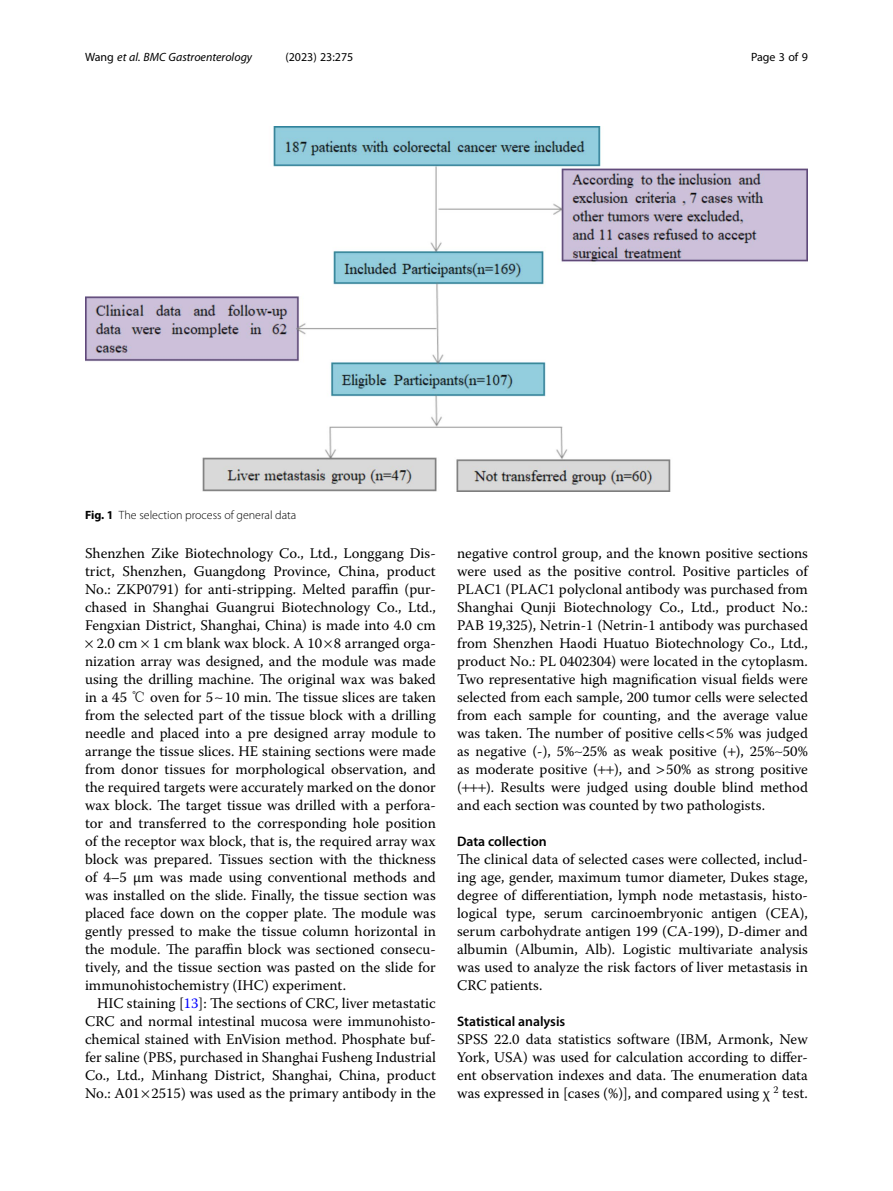
<style>
.page{position:relative;width:893px;height:1191px;background:#fff}
.page>*{position:absolute;margin:0;border:0;box-sizing:border-box;transform-origin:0 0}
.Body_Text{font:14.7px/18px "Warnock Pro";color:#000;text-align:justify}
.Body_Text_Indent{font:14.7px/18px "Warnock Pro";color:#000;text-align:justify}
.Head_2{font:600 13.8px "Myriad Pro";color:#000}
.Figure_Caption{font:300 12px "Myriad Pro";color:#000}
.t1{font:italic 12px "Myriad Pro";color:#000}
.t2{font:12px "Myriad Pro";color:#000}
.s1{font-style:normal}
.s2{font-weight:700}
.s3{font-family:"Sim Sun"}
.s4{color:#00f}
</style>
<div class="page">
<img style="left:85px;top:126px;width:723px;height:366px">
<p class="t1" style="left:85px;top:50px;width:169px"><span class="s1">Wang</span> et al. BMC Gastroenterology</p>
<p class="t2" style="left:285px;top:50px;width:70px">(2023) 23:275</p>
<p class="t2" style="left:751px;top:50px;width:58px">Page 3 of 9</p>
<p class="Figure_Caption" style="left:85px;top:508px;width:213px"><span class="s2">Fig. 1</span> The selection process of general data</p>
<p class="Body_Text" style="left:85px;top:544px;width:352px">Shenzhen Zike Biotechnology Co., Ltd., Longgang Dis-</p>
<p class="Body_Text" style="left:85px;top:562px;width:352px">trict, Shenzhen, Guangdong Province, China, product</p>
<p class="Body_Text" style="left:85px;top:580px;width:352px">No.: ZKP0791) for anti-stripping. Melted paraffin (pur-</p>
<p class="Body_Text" style="left:85px;top:598px;width:352px">chased in Shanghai Guangrui Biotechnology Co., Ltd.,</p>
<p class="Body_Text" style="left:85px;top:616px;width:352px">Fengxian District, Shanghai, China) is made into 4.0 cm</p>
<p class="Body_Text" style="left:97px;top:634px;width:341px">2.0 cm 1 cm blank wax block. A 10 8 arranged orga-</p>
<p class="Body_Text" style="left:85px;top:652px;width:352px">nization array was designed, and the module was made</p>
<p class="Body_Text" style="left:85px;top:670px;width:352px">using the drilling machine. The original wax was baked</p>
<p class="Body_Text" style="left:85px;top:688px;width:352px">in a 45 <span class="s3">℃</span> oven for 5 10 min. The tissue slices are taken</p>
<p class="Body_Text" style="left:85px;top:706px;width:352px">from the selected part of the tissue block with a drilling</p>
<p class="Body_Text" style="left:85px;top:724px;width:352px">needle and placed into a pre designed array module to</p>
<p class="Body_Text" style="left:85px;top:742px;width:352px">arrange the tissue slices. HE staining sections were made</p>
<p class="Body_Text" style="left:85px;top:760px;width:352px">from donor tissues for morphological observation, and</p>
<p class="Body_Text" style="left:85px;top:778px;width:352px">the required targets were accurately marked on the donor</p>
<p class="Body_Text" style="left:85px;top:796px;width:352px">wax block. The target tissue was drilled with a perfora-</p>
<p class="Body_Text" style="left:85px;top:814px;width:352px">tor and transferred to the corresponding hole position</p>
<p class="Body_Text" style="left:85px;top:832px;width:352px">of the receptor wax block, that is, the required array wax</p>
<p class="Body_Text" style="left:85px;top:850px;width:352px">block was prepared. Tissues section with the thickness</p>
<p class="Body_Text" style="left:85px;top:868px;width:352px">of 4–5 μm was made using conventional methods and</p>
<p class="Body_Text" style="left:85px;top:886px;width:352px">was installed on the slide. Finally, the tissue section was</p>
<p class="Body_Text" style="left:85px;top:904px;width:352px">placed face down on the copper plate. The module was</p>
<p class="Body_Text" style="left:85px;top:922px;width:352px">gently pressed to make the tissue column horizontal in</p>
<p class="Body_Text" style="left:85px;top:940px;width:352px">the module. The paraffin block was sectioned consecu-</p>
<p class="Body_Text" style="left:85px;top:958px;width:352px">tively, and the tissue section was pasted on the slide for</p>
<p class="Body_Text" style="left:85px;top:976px;width:263px">immunohistochemistry (IHC) experiment.</p>
<p class="Body_Text_Indent" style="left:85px;top:994px;width:352px;text-indent:12px">HIC staining [<span class="s4">13</span>]: The sections of CRC, liver metastatic CRC and normal intestinal mucosa were immunohisto&shy;chemical stained with EnVision method. Phosphate buf&shy;fer saline (PBS, purchased in Shanghai Fusheng Industrial Co., Ltd., Minhang District, Shanghai, China, product No.: A01 2515) was used as the primary antibody in the</p>
<p class="Body_Text_Indent" style="left:457px;top:544px;width:352px">negative control group, and the known positive sections were used as the positive control. Positive particles of PLAC1 (PLAC1 polyclonal antibody was purchased from Shanghai Qunji Biotechnology Co., Ltd., product No.:<br>PAB 19,325), Netrin-1 (Netrin-1 antibody was purchased from Shenzhen Haodi Huatuo Biotechnology Co., Ltd., product No.: PL 0402304) were located in the cytoplasm.<br>Two representative high magnification visual fields were selected from each sample, 200 tumor cells were selected from each sample for counting, and the average value was taken. The number of positive cells 5% was judged as negative (-), 5% 25% as weak positive ( ), 25% 50% as moderate positive ( ), and 50% as strong positive (</p>
<p class="Body_Text_Indent" style="left:457px;top:778px;width:352px;text-indent:29px">). Results were judged using double blind method and each section was counted by two pathologists.</p>
<p class="Head_2" style="left:457px;top:833px;width:91px">Data collection</p>
<p class="Body_Text" style="left:457px;top:850px;width:352px">The clinical data of selected cases were collected, includ&shy;ing age, gender, maximum tumor diameter, Dukes stage, degree of differentiation, lymph node metastasis, histo&shy;logical type, serum carcinoembryonic antigen (CEA), serum carbohydrate antigen 199 (CA-199), D-dimer and albumin (Albumin, Alb). Logistic multivariate analysis was used to analyze the risk factors of liver metastasis in CRC patients.</p>
<p class="Head_2" style="left:457px;top:1013px;width:110px">Statistical analysis</p>
<p class="Body_Text" style="left:457px;top:1030px;width:352px">SPSS 22.0 data statistics software (IBM, Armonk, New York, USA) was used for calculation according to differ&shy;ent observation indexes and data. The enumeration data was expressed in [cases (%)], and compared using χ <sup>2</sup> test.</p>
</div>
